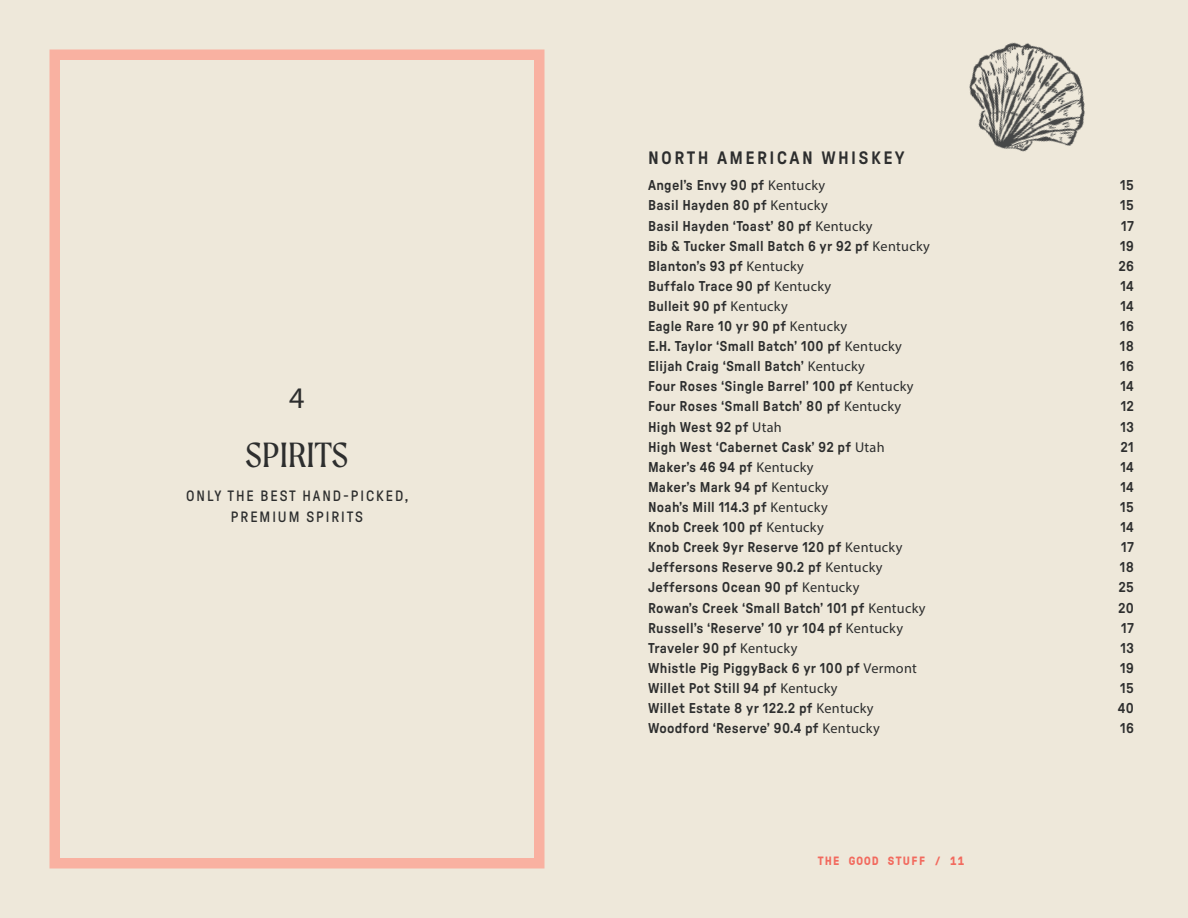
<style>
.page{position:relative;width:1188px;height:918px;background:#eee8da}
.page>*{position:absolute;margin:0;border:0;box-sizing:border-box;transform-origin:0 0}
.t1{font:37.5px "Moret";color:#2d2e2e}
.t2{font:30px "Myriad Pro";color:#2d2e2e}
.t3{font:500 18px "GT Pressura";letter-spacing:.13em;color:#2d2e2e}
.t4{font:15px/21px "GT Pressura";letter-spacing:.13em;color:#2d2e2e;text-align:center}
.t5{font:500 14.25px "GT Pressura";letter-spacing:.02em;color:#2d2e2e}
.t6{font:700 12px "GT Pressura Mono";letter-spacing:.1em;color:#f26a5e}
.s1{font-family:"Myriad Pro";font-weight:400}
</style>
<div class="page">
<div style="left:50px;top:50px;width:494px;height:818px;border:10px solid #f9b1a1"></div>
<img style="left:950px;top:17px;width:163px;height:166px">
<h2 class="t2" style="left:289px;top:380px;width:17px">4</h2>
<h1 class="t1" style="left:246px;top:434px;width:104px">SPIRITS</h1>
<p class="t4" style="left:186px;top:486px;width:224px">ONLY THE BEST HAND-PICKED,<br>PREMIUM SPIRITS</p>
<p class="t3" style="left:648px;top:147px;width:258px">NORTH AMERICAN WHISKEY</p>
<p class="t5" style="left:648px;top:177px;width:179px">Angel’s Envy 90 pf <span class="s1">Kentucky</span></p>
<p class="t5" style="left:1120px;top:177px;width:15px">15</p>
<p class="t5" style="left:648px;top:197px;width:181px">Basil Hayden 80 pf <span class="s1">Kentucky</span></p>
<p class="t5" style="left:1120px;top:197px;width:15px">15</p>
<p class="t5" style="left:648px;top:217px;width:226px">Basil Hayden ‘Toast’ 80 pf <span class="s1">Kentucky</span></p>
<p class="t5" style="left:1121px;top:217px;width:14px">17</p>
<p class="t5" style="left:648px;top:237px;width:283px">Bib &amp; Tucker Small Batch 6 yr 92 pf <span class="s1">Kentucky</span></p>
<p class="t5" style="left:1120px;top:237px;width:15px">19</p>
<p class="t5" style="left:648px;top:257px;width:157px">Blanton’s 93 pf <span class="s1">Kentucky</span></p>
<p class="t5" style="left:1118px;top:257px;width:17px">26</p>
<p class="t5" style="left:648px;top:277px;width:185px">Buffalo Trace 90 pf <span class="s1">Kentucky</span></p>
<p class="t5" style="left:1120px;top:277px;width:15px">14</p>
<p class="t5" style="left:648px;top:297px;width:141px">Bulleit 90 pf <span class="s1">Kentucky</span></p>
<p class="t5" style="left:1120px;top:297px;width:15px">14</p>
<p class="t5" style="left:648px;top:318px;width:201px">Eagle Rare 10 yr 90 pf <span class="s1">Kentucky</span></p>
<p class="t5" style="left:1120px;top:318px;width:15px">16</p>
<p class="t5" style="left:648px;top:338px;width:256px">E.H. Taylor ‘Small Batch’ 100 pf <span class="s1">Kentucky</span></p>
<p class="t5" style="left:1120px;top:338px;width:16px">18</p>
<p class="t5" style="left:648px;top:358px;width:219px">Elijah Craig ‘Small Batch’ <span class="s1">Kentucky</span></p>
<p class="t5" style="left:1120px;top:358px;width:15px">16</p>
<p class="t5" style="left:648px;top:378px;width:267px">Four Roses ‘Single Barrel’ 100 pf <span class="s1">Kentucky</span></p>
<p class="t5" style="left:1120px;top:378px;width:15px">14</p>
<p class="t5" style="left:648px;top:398px;width:255px">Four Roses ‘Small Batch’ 80 pf <span class="s1">Kentucky</span></p>
<p class="t5" style="left:1121px;top:398px;width:15px">12</p>
<p class="t5" style="left:648px;top:418px;width:135px">High West 92 pf <span class="s1">Utah</span></p>
<p class="t5" style="left:1120px;top:418px;width:15px">13</p>
<p class="t5" style="left:648px;top:438px;width:238px">High West ‘Cabernet Cask’ 92 pf <span class="s1">Utah</span></p>
<p class="t5" style="left:1120px;top:438px;width:15px">21</p>
<p class="t5" style="left:648px;top:458px;width:167px">Maker’s 46 94 pf <span class="s1">Kentucky</span></p>
<p class="t5" style="left:1120px;top:458px;width:15px">14</p>
<p class="t5" style="left:648px;top:478px;width:182px">Maker’s Mark 94 pf <span class="s1">Kentucky</span></p>
<p class="t5" style="left:1120px;top:478px;width:15px">14</p>
<p class="t5" style="left:648px;top:499px;width:181px">Noah’s Mill 114.3 pf <span class="s1">Kentucky</span></p>
<p class="t5" style="left:1120px;top:499px;width:15px">15</p>
<p class="t5" style="left:648px;top:519px;width:177px">Knob Creek 100 pf <span class="s1">Kentucky</span></p>
<p class="t5" style="left:1120px;top:519px;width:15px">14</p>
<p class="t5" style="left:648px;top:539px;width:256px">Knob Creek 9yr Reserve 120 pf <span class="s1">Kentucky</span></p>
<p class="t5" style="left:1121px;top:539px;width:14px">17</p>
<p class="t5" style="left:648px;top:559px;width:236px">Jeffersons Reserve 90.2 pf <span class="s1">Kentucky</span></p>
<p class="t5" style="left:1120px;top:559px;width:16px">18</p>
<p class="t5" style="left:648px;top:579px;width:213px">Jeffersons Ocean 90 pf <span class="s1">Kentucky</span></p>
<p class="t5" style="left:1118px;top:579px;width:17px">25</p>
<p class="t5" style="left:648px;top:599px;width:279px">Rowan’s Creek ‘Small Batch’ 101 pf <span class="s1">Kentucky</span></p>
<p class="t5" style="left:1118px;top:599px;width:17px">20</p>
<p class="t5" style="left:648px;top:619px;width:257px">Russell’s ‘Reserve’ 10 yr 104 pf <span class="s1">Kentucky</span></p>
<p class="t5" style="left:1121px;top:619px;width:14px">17</p>
<p class="t5" style="left:648px;top:639px;width:151px">Traveler 90 pf <span class="s1">Kentucky</span></p>
<p class="t5" style="left:1120px;top:639px;width:15px">13</p>
<p class="t5" style="left:648px;top:659px;width:270px">Whistle Pig PiggyBack 6 yr 100 pf <span class="s1">Vermont</span></p>
<p class="t5" style="left:1120px;top:659px;width:15px">19</p>
<p class="t5" style="left:648px;top:680px;width:191px">Willet Pot Still 94 pf <span class="s1">Kentucky</span></p>
<p class="t5" style="left:1120px;top:680px;width:15px">15</p>
<p class="t5" style="left:648px;top:700px;width:227px">Willet Estate 8 yr 122.2 pf <span class="s1">Kentucky</span></p>
<p class="t5" style="left:1118px;top:700px;width:18px">40</p>
<p class="t5" style="left:648px;top:720px;width:233px">Woodford ‘Reserve’ 90.4 pf <span class="s1">Kentucky</span></p>
<p class="t5" style="left:1120px;top:720px;width:15px">16</p>
<p class="t6" style="left:818px;top:852px;width:149px">THE GOOD STUFF / 11</p>
</div>
